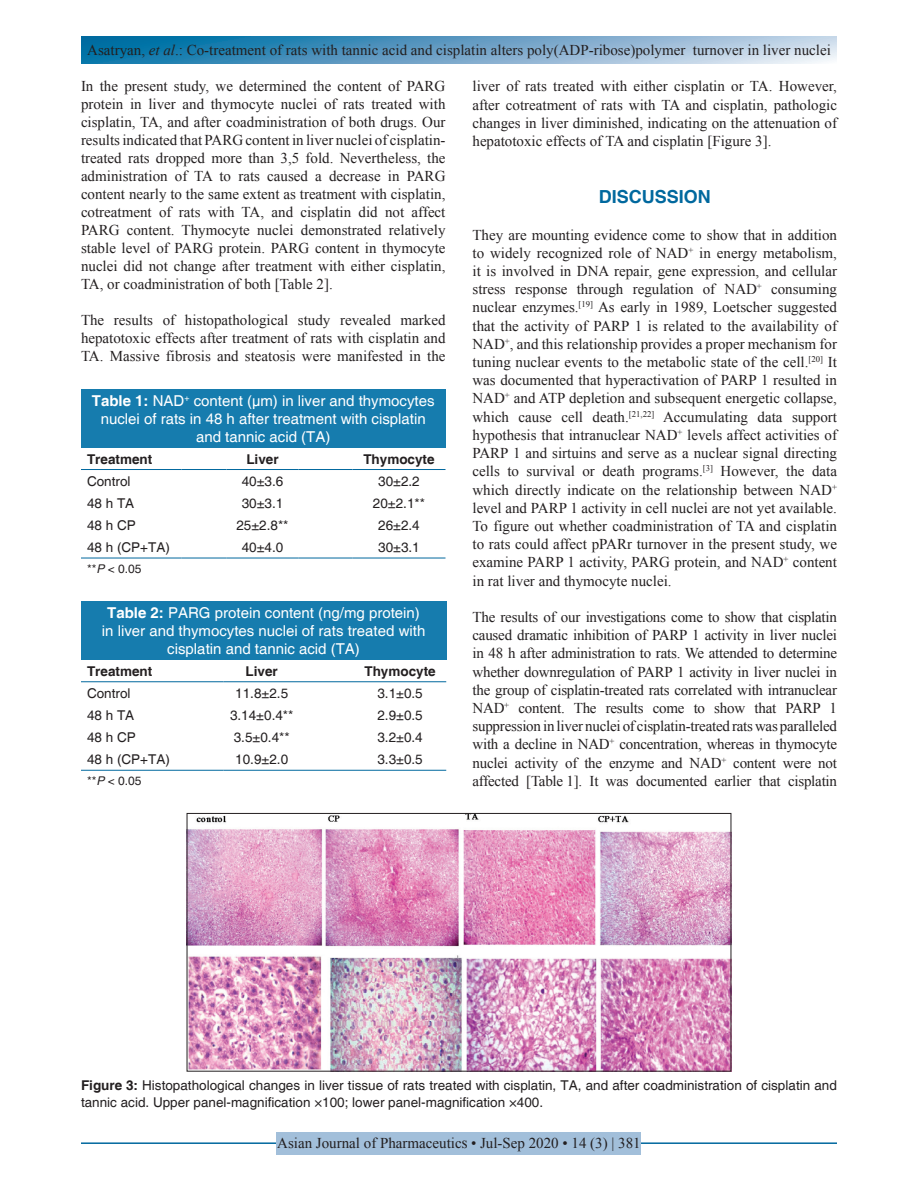
<style>
.page{position:relative;width:918px;height:1188px;background:#fff}
.page>*{position:absolute;margin:0;border:0;box-sizing:border-box;transform-origin:0 0}
.t1{font:700 18px "Helvetica";color:#00689e}
.TX{font:15px/18.1px "Times New Roman";color:#231f20;text-align:justify}
.TT{font:15px/18px "Helvetica";color:#fff;text-align:center}
.FGC{font:13.5px/16.5px "Helvetica";color:#231f20}
.TB{font:13.5px "Helvetica";color:#231f20}
.TBL{font:13.5px "Helvetica";color:#231f20}
.TCH{font:700 13.5px "Helvetica";color:#231f20}
.TFN{font:12px "Helvetica";color:#231f20}
.s1{font-style:italic}
.s2{font-weight:700}
</style>
<div class="page">
<svg style="left:81px;top:37px;width:756px;height:27px;background:#6ba4c8"></svg>
<hr style="left:81px;top:1142px;width:756px;height:2px;background:#00689e">
<div style="left:277px;top:1132px;width:364px;height:22px;background:#a2bfda"></div>
<div style="left:81px;top:601px;width:365px;height:59px;background:#167cae"></div>
<hr style="left:81px;top:770px;width:96px;height:1px;background:#00689e">
<hr style="left:177px;top:770px;width:47px;height:1px;background:#00689e">
<hr style="left:224px;top:770px;width:76px;height:1px;background:#00689e">
<hr style="left:300px;top:770px;width:54px;height:1px;background:#00689e">
<hr style="left:354px;top:770px;width:92px;height:1px;background:#00689e">
<hr style="left:81px;top:681px;width:96px;height:1px;background:#00689e">
<hr style="left:177px;top:681px;width:47px;height:1px;background:#00689e">
<hr style="left:224px;top:681px;width:76px;height:1px;background:#00689e">
<hr style="left:300px;top:681px;width:54px;height:1px;background:#00689e">
<hr style="left:354px;top:681px;width:92px;height:1px;background:#00689e">
<div style="left:81px;top:389px;width:365px;height:59px;background:#167cae"></div>
<hr style="left:81px;top:558px;width:101px;height:1px;background:#00689e">
<hr style="left:182px;top:558px;width:44px;height:1px;background:#00689e">
<hr style="left:226px;top:558px;width:72px;height:1px;background:#00689e">
<hr style="left:298px;top:558px;width:54px;height:1px;background:#00689e">
<hr style="left:352px;top:558px;width:94px;height:1px;background:#00689e">
<hr style="left:81px;top:469px;width:101px;height:1px;background:#00689e">
<hr style="left:182px;top:469px;width:44px;height:1px;background:#00689e">
<hr style="left:226px;top:469px;width:72px;height:1px;background:#00689e">
<hr style="left:298px;top:469px;width:54px;height:1px;background:#00689e">
<hr style="left:352px;top:469px;width:94px;height:1px;background:#00689e">
<img style="left:189px;top:815px;width:540px;height:254px">
<div style="left:187px;top:813px;width:544px;height:258px;border:1px solid #231f20"></div>
<p class="TX" style="left:87px;top:41px;width:745px">Asatryan, <span class="s1">et al</span>.: Co-treatment of rats with tannic acid and cisplatin alters poly(ADP-ribose)polymer turnover in liver nuclei</p>
<p class="TX" style="left:81px;top:77px;width:366px">In the present study, we determined the content of PARG protein in liver and thymocyte nuclei of rats treated with cisplatin, TA, and after coadministration of both drugs. Our results indicated that PARG content in liver nuclei of cisplatin&shy;treated rats dropped more than 3,5 fold. Nevertheless, the administration of TA to rats caused a decrease in PARG content nearly to the same extent as treatment with cisplatin, cotreatment of rats with TA, and cisplatin did not affect PARG content. Thymocyte nuclei demonstrated relatively stable level of PARG protein. PARG content in thymocyte nuclei did not change after treatment with either cisplatin, TA, or coadministration of both [Table 2].</p>
<p class="TX" style="left:81px;top:311px;width:366px">The results of histopathological study revealed marked hepatotoxic effects after treatment of rats with cisplatin and TA. Massive fibrosis and steatosis were manifested in the</p>
<p class="TT" style="left:92px;top:392px;width:344px"><span class="s2">Table 1:</span> NAD<sup>+</sup> content (µm) in liver and thymocytes nuclei of rats in 48 h after treatment with cisplatin and tannic acid (TA)</p>
<p class="TCH" style="left:87px;top:451px;width:67px">Treatment</p>
<p class="TCH" style="left:246px;top:451px;width:34px">Liver</p>
<p class="TCH" style="left:363px;top:451px;width:73px">Thymocyte</p>
<p class="TB" style="left:87px;top:473px;width:45px">Control</p>
<p class="TB" style="left:242px;top:473px;width:43px">40±3.6</p>
<p class="TB" style="left:378px;top:473px;width:43px">30±2.2</p>
<p class="TB" style="left:87px;top:495px;width:49px">48 h TA</p>
<p class="TB" style="left:242px;top:495px;width:43px">30±3.1</p>
<p class="TB" style="left:373px;top:495px;width:54px">20±2.1**</p>
<p class="TB" style="left:87px;top:517px;width:50px">48 h CP</p>
<p class="TB" style="left:236px;top:517px;width:54px">25±2.8**</p>
<p class="TB" style="left:378px;top:517px;width:43px">26±2.4</p>
<p class="TBL" style="left:87px;top:539px;width:84px">48 h (CP+TA)</p>
<p class="TBL" style="left:242px;top:539px;width:43px">40±4.0</p>
<p class="TBL" style="left:378px;top:539px;width:43px">30±3.1</p>
<p class="TFN" style="left:87px;top:562px;width:56px">**<span class="s1">P</span> &lt; 0.05</p>
<p class="TT" style="left:102px;top:604px;width:325px"><span class="s2">Table 2:</span> PARG protein content (ng/mg protein) in liver and thymocytes nuclei of rats treated with cisplatin and tannic acid (TA)</p>
<p class="TCH" style="left:87px;top:663px;width:67px">Treatment</p>
<p class="TCH" style="left:246px;top:663px;width:34px">Liver</p>
<p class="TCH" style="left:364px;top:663px;width:73px">Thymocyte</p>
<p class="TB" style="left:87px;top:685px;width:45px">Control</p>
<p class="TB" style="left:235px;top:685px;width:54px">11.8±2.5</p>
<p class="TB" style="left:377px;top:685px;width:47px">3.1±0.5</p>
<p class="TB" style="left:87px;top:707px;width:49px">48 h TA</p>
<p class="TB" style="left:230px;top:707px;width:65px">3.14±0.4**</p>
<p class="TB" style="left:377px;top:707px;width:47px">2.9±0.5</p>
<p class="TB" style="left:87px;top:730px;width:50px">48 h CP</p>
<p class="TB" style="left:234px;top:730px;width:57px">3.5±0.4**</p>
<p class="TB" style="left:377px;top:730px;width:47px">3.2±0.4</p>
<p class="TBL" style="left:87px;top:752px;width:84px">48 h (CP+TA)</p>
<p class="TBL" style="left:235px;top:752px;width:54px">10.9±2.0</p>
<p class="TBL" style="left:377px;top:752px;width:47px">3.3±0.5</p>
<p class="TFN" style="left:87px;top:774px;width:56px">**<span class="s1">P</span> &lt; 0.05</p>
<p class="TX" style="left:472px;top:77px;width:366px">liver of rats treated with either cisplatin or TA. However, after cotreatment of rats with TA and cisplatin, pathologic changes in liver diminished, indicating on the attenuation of hepatotoxic effects of TA and cisplatin [Figure 3].</p>
<h1 class="t1" style="left:599px;top:186px;width:114px">DISCUSSION</h1>
<p class="TX" style="left:472px;top:225px;width:366px">They are mounting evidence come to show that in addition to widely recognized role of NAD<sup>+</sup> in energy metabolism, it is involved in DNA repair, gene expression, and cellular stress response through regulation of NAD<sup>+</sup> consuming nuclear enzymes.<sup>[19]</sup> As early in 1989, Loetscher suggested that the activity of PARP 1 is related to the availability of NAD<sup>+</sup>, and this relationship provides a proper mechanism for tuning nuclear events to the metabolic state of the cell.<sup>[20]</sup> It was documented that hyperactivation of PARP 1 resulted in NAD<sup>+</sup> and ATP depletion and subsequent energetic collapse, which cause cell death.<sup>[21,22]</sup> Accumulating data support hypothesis that intranuclear NAD<sup>+</sup> levels affect activities of PARP 1 and sirtuins and serve as a nuclear signal directing cells to survival or death programs.<sup>[3]</sup> However, the data which directly indicate on the relationship between NAD<sup>+ </sup>level and PARP 1 activity in cell nuclei are not yet available.<br>To figure out whether coadministration of TA and cisplatin to rats could affect pPARr turnover in the present study, we examine PARP 1 activity, PARG protein, and NAD<sup>+</sup> content in rat liver and thymocyte nuclei.</p>
<p class="TX" style="left:472px;top:607px;width:366px">The results of our investigations come to show that cisplatin caused dramatic inhibition of PARP 1 activity in liver nuclei in 48 h after administration to rats. We attended to determine whether downregulation of PARP 1 activity in liver nuclei in the group of cisplatin-treated rats correlated with intranuclear NAD<sup>+</sup> content. The results come to show that PARP 1 suppression in liver nuclei of cisplatin-treated rats was paralleled with a decline in NAD<sup>+</sup> concentration, whereas in thymocyte nuclei activity of the enzyme and NAD<sup>+</sup> content were not affected [Table 1]. It was documented earlier that cisplatin</p>
<p class="FGC" style="left:81px;top:1078px;width:757px"><span class="s2">Figure 3:</span> Histopathological changes in liver tissue of rats treated with cisplatin, TA, and after coadministration of cisplatin and tannic acid. Upper panel-magnification ×100; lower panel-magnification ×400.</p>
<p class="TX" style="left:277px;top:1134px;width:365px">Asian Journal of Pharmaceutics • Jul-Sep 2020 • 14 (3) | 381</p>
</div>
